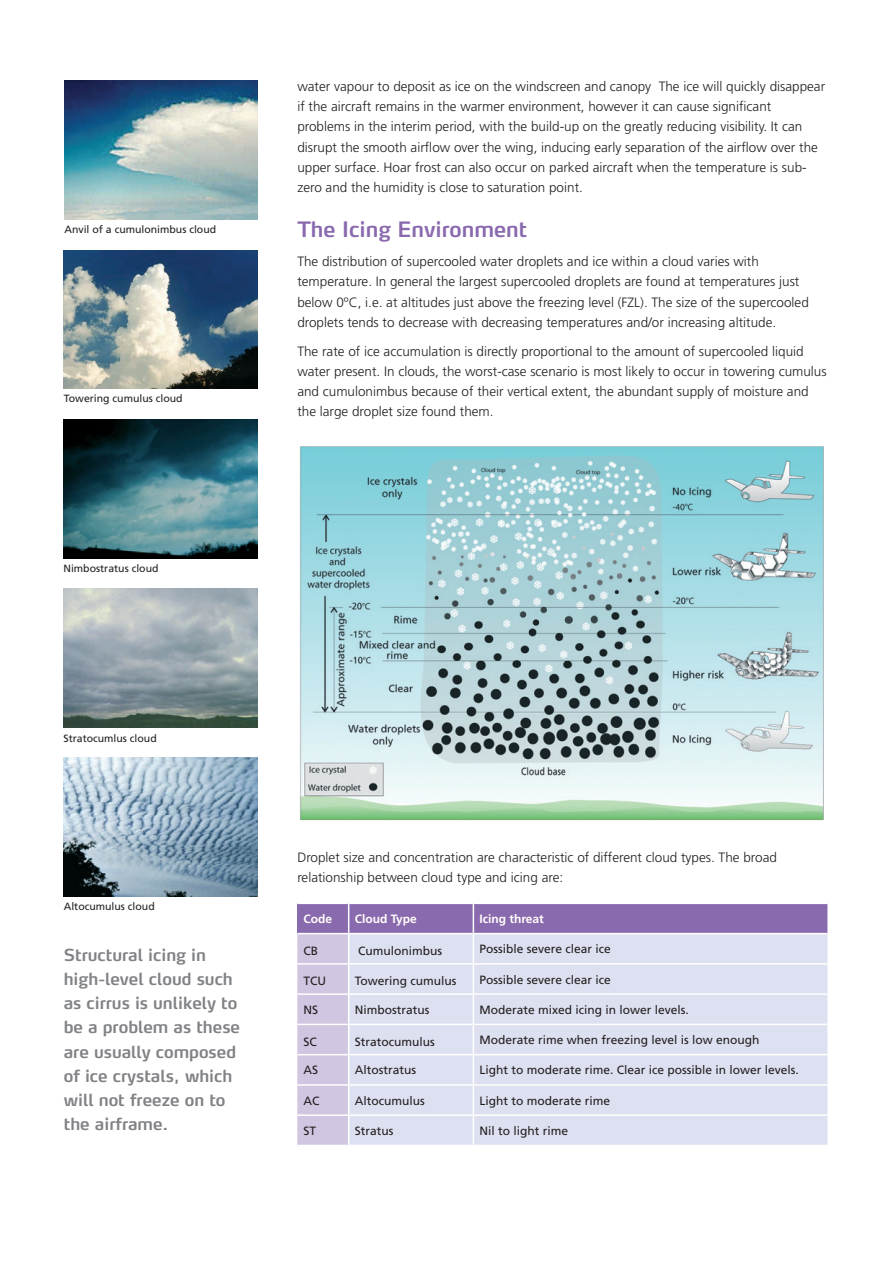
<style>
.page{position:relative;width:893px;height:1263px;background:#fff}
.page>*{position:absolute;margin:0;border:0;box-sizing:border-box;transform-origin:0 0}
.t1{font:600 21px "Max";color:#8a6aae}
.t2{font:600 16.5px/24px "Max";color:#808285}
.t3{font:300 13.5px/20.2px "Frutiger";color:#231f20}
.t4{font:12px "Frutiger";color:#231f20}
.t5{font:700 12px "Frutiger";color:#fffefc}
.t6{font:10.5px "Frutiger CE";color:#231f20}
</style>
<div class="page">
<svg style="left:297px;top:903px;width:530px;height:242px;background:#d3d1e7"></svg>
<hr style="left:473px;top:933px;width:354px;height:1px;background:#fff">
<img style="left:64px;top:80px;width:194px;height:139px">
<img style="left:64px;top:250px;width:194px;height:139px">
<img style="left:63px;top:419px;width:195px;height:139px">
<img style="left:63px;top:589px;width:194px;height:138px">
<img style="left:63px;top:758px;width:194px;height:138px">
<img style="left:300px;top:446px;width:524px;height:374px">
<p class="t6" style="left:64px;top:223px;width:153px">Anvil of a cumulonimbus cloud</p>
<p class="t6" style="left:64px;top:393px;width:120px">Towering cumulus cloud</p>
<p class="t6" style="left:63px;top:562px;width:97px">Nimbostratus cloud</p>
<p class="t3" style="left:297px;top:76px;width:529px">water vapour to deposit as ice on the windscreen and canopy The ice will quickly disappear if the aircraft remains in the warmer environment, however it can cause significant problems in the interim period, with the build-up on the greatly reducing visibility. It can disrupt the smooth airflow over the wing, inducing early separation of the airflow over the upper surface. Hoar frost can also occur on parked aircraft when the temperature is sub&shy;zero and the humidity is close to saturation point.</p>
<h1 class="t1" style="left:297px;top:217px;width:231px">The Icing Environment</h1>
<p class="t3" style="left:297px;top:252px;width:513px">The distribution of supercooled water droplets and ice within a cloud varies with temperature. In general the largest supercooled droplets are found at temperatures just below 0ºC, i.e. at altitudes just above the freezing level (FZL). The size of the supercooled droplets tends to decrease with decreasing temperatures and/or increasing altitude.</p>
<p class="t3" style="left:297px;top:341px;width:531px">The rate of ice accumulation is directly proportional to the amount of supercooled liquid water present. In clouds, the worst-case scenario is most likely to occur in towering cumulus and cumulonimbus because of their vertical extent, the abundant supply of moisture and the large droplet size found them.</p>
<p class="t6" style="left:63px;top:732px;width:95px">Stratocumlus cloud</p>
<p class="t6" style="left:64px;top:900px;width:92px">Altocumulus cloud</p>
<p class="t2" style="left:64px;top:943px;width:178px">Structural icing in high-level cloud such as cirrus is unlikely to be a problem as these are usually composed of ice crystals, which will not freeze on to the airframe.</p>
<p class="t3" style="left:297px;top:847px;width:481px">Droplet size and concentration are characteristic of different cloud types. The broad relationship between cloud type and icing are:</p>
<p class="t5" style="left:303px;top:912px;width:30px">Code</p>
<p class="t5" style="left:355px;top:912px;width:64px">Cloud Type</p>
<p class="t5" style="left:479px;top:912px;width:66px">Icing threat</p>
<p class="t4" style="left:303px;top:943px;width:16px">CB</p>
<p class="t4" style="left:358px;top:943px;width:86px">Cumulonimbus</p>
<p class="t4" style="left:479px;top:942px;width:133px">Possible severe clear ice</p>
<p class="t4" style="left:303px;top:974px;width:24px">TCU</p>
<p class="t4" style="left:355px;top:974px;width:103px">Towering cumulus</p>
<p class="t4" style="left:479px;top:972px;width:133px">Possible severe clear ice</p>
<p class="t4" style="left:303px;top:1002px;width:16px">NS</p>
<p class="t4" style="left:355px;top:1002px;width:76px">Nimbostratus</p>
<p class="t4" style="left:479px;top:1002px;width:211px">Moderate mixed icing in lower levels.</p>
<p class="t4" style="left:303px;top:1034px;width:15px">SC</p>
<p class="t4" style="left:355px;top:1034px;width:82px">Stratocumulus</p>
<p class="t4" style="left:479px;top:1033px;width:282px">Moderate rime when freezing level is low enough</p>
<p class="t4" style="left:303px;top:1063px;width:16px">AS</p>
<p class="t4" style="left:355px;top:1063px;width:63px">Altostratus</p>
<p class="t4" style="left:479px;top:1063px;width:321px">Light to moderate rime. Clear ice possible in lower levels.</p>
<p class="t4" style="left:303px;top:1093px;width:17px">AC</p>
<p class="t4" style="left:355px;top:1093px;width:71px">Altocumulus</p>
<p class="t4" style="left:479px;top:1093px;width:132px">Light to moderate rime</p>
<p class="t4" style="left:303px;top:1123px;width:14px">ST</p>
<p class="t4" style="left:355px;top:1123px;width:40px">Stratus</p>
<p class="t4" style="left:479px;top:1123px;width:90px">Nil to light rime</p>
</div>
